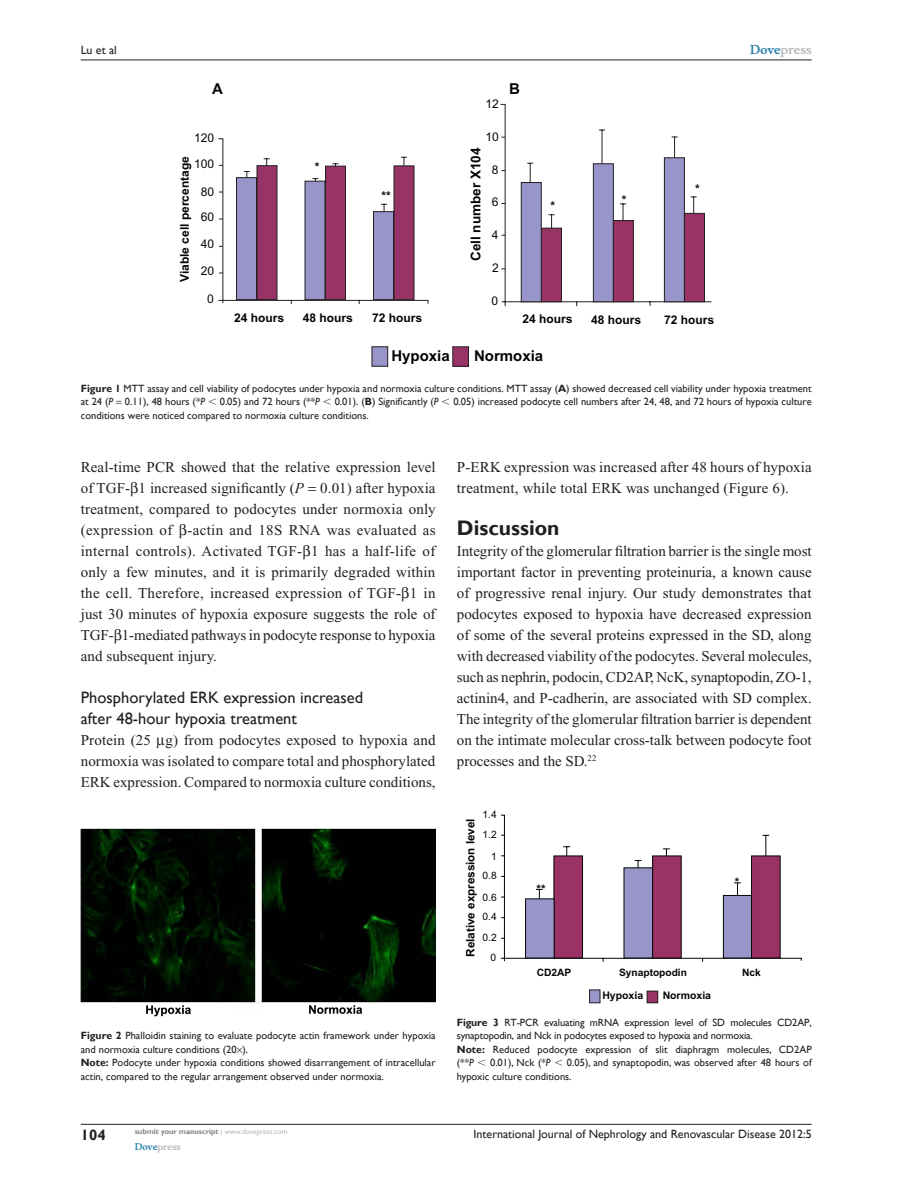
<style>
.page{position:relative;width:918px;height:1188px;background:#fff}
.page>*{position:absolute;margin:0;border:0;box-sizing:border-box;transform-origin:0 0}
.t1{font:700 21px "Gill Sans";color:#231f20}
.t2{font:16.5px/21px "Gill Sans";color:#231f20}
.TxF{font:15px/21px "Times New Roman";color:#231f20;text-align:justify}
.Tx{font:15px/21px "Times New Roman";letter-spacing:-.005em;color:#231f20;text-align:justify}
.t3{font:700 15px "Arial";color:#040503}
.t4{font:700 15px "Gill Sans";color:#231f20}
.t5{font:700 13.5px "Arial";color:#040503}
.t6{font:700 12px "Arial";color:#040503}
.t7{font:12px "Gill Sans";color:#231f20}
.t8{font:12px "Arial";color:#040503}
.t9{font:700 12px "Musee";color:#b8b9bc}
.t10{font:700 11.7px "Arial";color:#040503}
.FC{font:10.5px/13.5px "Gill Sans";color:#231f20}
.TSNRI{font:10.5px/13.5px "Gill Sans";color:#231f20}
.t11{font:700 10.5px "Arial";color:#040503}
.t12{font:700 10.2px "Arial";color:#040503}
.t13{font:10.2px "Arial";color:#040503}
.t14{font:700 9px "Musee";color:#b8b9bc}
.t15{font:700 7.5px "Gill Sans";color:#808285}
.s1{color:#3485ae}
.s2{font-weight:700}
.s3{font-style:italic}
.s4{font-family:"Mathematical Pi One"}
.s5{font-weight:400;color:#b8b9bc}
</style>
<div class="page">
<svg style="left:500px;top:104px;width:212px;height:203px"></svg>
<div style="left:541px;top:228px;width:21px;height:74px;background:#983367;border:1px solid #231f20"></div>
<div style="left:521px;top:182px;width:21px;height:120px;background:#9795c9;border:1px solid #231f20"></div>
<svg style="left:218px;top:138px;width:211px;height:167px"></svg>
<div style="left:236px;top:177px;width:21px;height:123px;background:#9795c9;border:1px solid #231f20"></div>
<div style="left:453px;top:347px;width:16px;height:19px;background:#983367"></div>
<div style="left:452px;top:346px;width:17px;height:21px;border:1px solid #231f20"></div>
<div style="left:372px;top:347px;width:16px;height:19px;background:#9795c9"></div>
<div style="left:372px;top:346px;width:16px;height:21px;border:1px solid #231f20"></div>
<img style="left:81px;top:828px;width:355px;height:189px">
<svg style="left:500px;top:814px;width:302px;height:148px"></svg>
<div style="left:554px;top:856px;width:29px;height:102px;background:#9b3266;border:1px solid #040503"></div>
<div style="left:525px;top:898px;width:30px;height:60px;background:#9896c9;border:1px solid #040503"></div>
<div style="left:624px;top:867px;width:29px;height:91px;background:#9896c9"></div>
<div style="left:652px;top:856px;width:30px;height:102px;background:#9b3266;border:1px solid #040503"></div>
<div style="left:723px;top:895px;width:29px;height:63px;background:#9896c9;border:1px solid #040503"></div>
<div style="left:751px;top:856px;width:30px;height:102px;background:#9b3266;border:1px solid #040503"></div>
<div style="left:647px;top:991px;width:11px;height:12px;background:#983367"></div>
<div style="left:647px;top:991px;width:11px;height:12px;border:1px solid #231f20"></div>
<div style="left:590px;top:990px;width:10px;height:13px;background:#9795c9"></div>
<div style="left:589px;top:990px;width:11px;height:13px;border:1px solid #231f20"></div>
<hr style="left:81px;top:1124px;width:731px;height:1px;background:#231f20">
<hr style="left:81px;top:60px;width:731px;height:1px;background:#231f20">
<p class="t7" style="left:81px;top:43px;width:38px">Lu et al</p>
<p class="t3" style="left:212px;top:80px;width:12px">A</p>
<p class="t3" style="left:509px;top:80px;width:12px">B</p>
<p class="t8" style="left:485px;top:97px;width:15px">12</p>
<p class="t8" style="left:194px;top:131px;width:22px">120</p>
<p class="t8" style="left:485px;top:129px;width:15px">10</p>
<p class="t6" style="left:178px;top:282px;width:128px;rotate:-90deg">Viable cell percentage</p>
<p class="t8" style="left:194px;top:157px;width:22px">100</p>
<p class="t8" style="left:201px;top:185px;width:15px">80</p>
<p class="t8" style="left:201px;top:210px;width:15px">60</p>
<p class="t8" style="left:201px;top:237px;width:15px">40</p>
<p class="t8" style="left:201px;top:264px;width:15px">20</p>
<p class="t6" style="left:315px;top:160px;width:6px">*</p>
<p class="t6" style="left:381px;top:189px;width:11px">**</p>
<p class="t5" style="left:468px;top:261px;width:115px;rotate:-90deg">Cell number X104</p>
<p class="t8" style="left:492px;top:163px;width:8px">8</p>
<p class="t8" style="left:492px;top:195px;width:8px">6</p>
<p class="t8" style="left:492px;top:228px;width:8px">4</p>
<p class="t8" style="left:492px;top:261px;width:8px">2</p>
<p class="t6" style="left:551px;top:198px;width:6px">*</p>
<p class="t6" style="left:622px;top:192px;width:6px">*</p>
<p class="t6" style="left:695px;top:181px;width:6px">*</p>
<p class="t8" style="left:207px;top:292px;width:8px">0</p>
<p class="t8" style="left:492px;top:294px;width:8px">0</p>
<p class="t6" style="left:234px;top:311px;width:52px">24 hours</p>
<p class="t6" style="left:303px;top:311px;width:52px">48 hours</p>
<p class="t6" style="left:372px;top:311px;width:52px">72 hours</p>
<p class="t6" style="left:523px;top:312px;width:52px">24 hours</p>
<p class="t6" style="left:591px;top:312px;width:52px">48 hours</p>
<p class="t6" style="left:664px;top:313px;width:52px">72 hours</p>
<p class="t9" style="left:750px;top:43px;width:63px"><span class="s1">Dove</span>press</p>
<p class="t3" style="left:391px;top:347px;width:60px">Hypoxia</p>
<p class="t3" style="left:474px;top:347px;width:71px">Normoxia</p>
<p class="FC" style="left:81px;top:382px;width:732px;text-align:justify"><span class="s2">Figure 1</span> MTT assay and cell viability of podocytes under hypoxia and normoxia culture conditions. MTT assay (<span class="s2">A</span>) showed decreased cell viability under hypoxia treatment at 24 (<span class="s3">P</span> 0.11), 48 hours (*<span class="s3">P</span> <span class="s4">,</span> 0.05) and 72 hours (**<span class="s3">P</span> <span class="s4">,</span> 0.01). (<span class="s2">B</span>) Significantly (<span class="s3">P</span> <span class="s4">,</span> 0.05) increased podocyte cell numbers after 24, 48, and 72 hours of hypoxia culture conditions were noticed compared to normoxia culture conditions.</p>
<p class="Tx" style="left:81px;top:457px;width:357px">Real-time PCR showed that the relative expression level of TGF- 1 increased significantly (<span class="s3">P</span> 0.01) after hypoxia treatment, compared to podocytes under normoxia only (expression of -actin and 18S RNA was evaluated as internal controls). Activated TGF- 1 has a half-life of only a few minutes, and it is primarily degraded within the cell. Therefore, increased expression of TGF- 1 in just 30 minutes of hypoxia exposure suggests the role of TGF- 1-mediated pathways in podocyte response to hypoxia and subsequent injury.</p>
<h3 class="t2" style="left:81px;top:688px;width:284px">Phosphorylated ERK expression increased after 48-hour hypoxia treatment</h3>
<p class="TxF" style="left:81px;top:730px;width:356px">Protein (25 g) from podocytes exposed to hypoxia and normoxia was isolated to compare total and phosphorylated ERK expression. Compared to normoxia culture conditions,</p>
<p class="TxF" style="left:457px;top:457px;width:356px">P-ERK expression was increased after 48 hours of hypoxia treatment, while total ERK was unchanged (Figure 6).</p>
<h1 class="t1" style="left:457px;top:516px;width:104px">Discussion</h1>
<p class="TxF" style="left:457px;top:541px;width:357px">Integrity of the glomerular filtration barrier is the single most important factor in preventing proteinuria, a known cause of progressive renal injury. Our study demonstrates that podocytes exposed to hypoxia have decreased expression of some of the several proteins expressed in the SD, along with decreased viability of the podocytes. Several molecules, such as nephrin, podocin, CD2AP, NcK, synaptopodin, ZO-1, actinin4, and P-cadherin, are associated with SD complex.<br>The integrity of the glomerular filtration barrier is dependent on the intimate molecular cross-talk between podocyte foot processes and the SD.<sup>22</sup></p>
<p class="t13" style="left:483px;top:809px;width:16px">1.4</p>
<p class="t10" style="left:463px;top:957px;width:140px;rotate:-90deg">Relative expression level</p>
<p class="t13" style="left:483px;top:829px;width:16px">1.2</p>
<p class="t13" style="left:491px;top:851px;width:7px">1</p>
<p class="t13" style="left:483px;top:870px;width:16px">0.8</p>
<p class="t13" style="left:483px;top:891px;width:16px">0.6</p>
<p class="t13" style="left:483px;top:911px;width:16px">0.4</p>
<p class="t13" style="left:483px;top:932px;width:16px">0.2</p>
<p class="t13" style="left:491px;top:952px;width:7px">0</p>
<p class="t10" style="left:537px;top:882px;width:11px">**</p>
<p class="t10" style="left:735px;top:875px;width:6px">*</p>
<p class="t12" style="left:537px;top:966px;width:36px">CD2AP</p>
<p class="t12" style="left:619px;top:966px;width:69px">Synaptopodin</p>
<p class="t12" style="left:742px;top:967px;width:20px">Nck</p>
<p class="FC" style="left:81px;top:1029px;width:356px"><span class="s2">Figure 2</span> Phalloidin staining to evaluate podocyte actin framework under hypoxia and normoxia culture conditions (20 ).</p>
<p class="TSNRI" style="left:81px;top:1056px;width:356px"><span class="s2">Note:</span> Podocyte under hypoxia conditions showed disarrangement of intracellular actin, compared to the regular arrangement observed under normoxia.</p>
<p class="t11" style="left:602px;top:989px;width:42px">Hypoxia</p>
<p class="t11" style="left:663px;top:989px;width:50px">Normoxia</p>
<p class="FC" style="left:457px;top:1015px;width:356px"><span class="s2">Figure 3</span> RT-PCR evaluating mRNA expression level of SD molecules CD2AP, synaptopodin, and Nck in podocytes exposed to hypoxia and normoxia.</p>
<p class="TSNRI" style="left:457px;top:1042px;width:356px;text-align:justify"><span class="s2">Note:</span> Reduced podocyte expression of slit diaphragm molecules, CD2AP (**<span class="s3">P</span> <span class="s4">,</span> 0.01), Nck (*<span class="s3">P</span> <span class="s4">,</span> 0.05), and synaptopodin, was observed after 48 hours of hypoxic culture conditions.</p>
<p class="t4" style="left:81px;top:1126px;width:26px">104</p>
<p class="t15" style="left:135px;top:1127px;width:154px">submit your manuscript <span class="s5">| www.dovepress.com</span></p>
<p class="t14" style="left:135px;top:1141px;width:48px"><span class="s1">Dove</span>press</p>
<p class="t7" style="left:474px;top:1127px;width:340px">International Journal of Nephrology and Renovascular Disease 2012:5</p>
</div>
